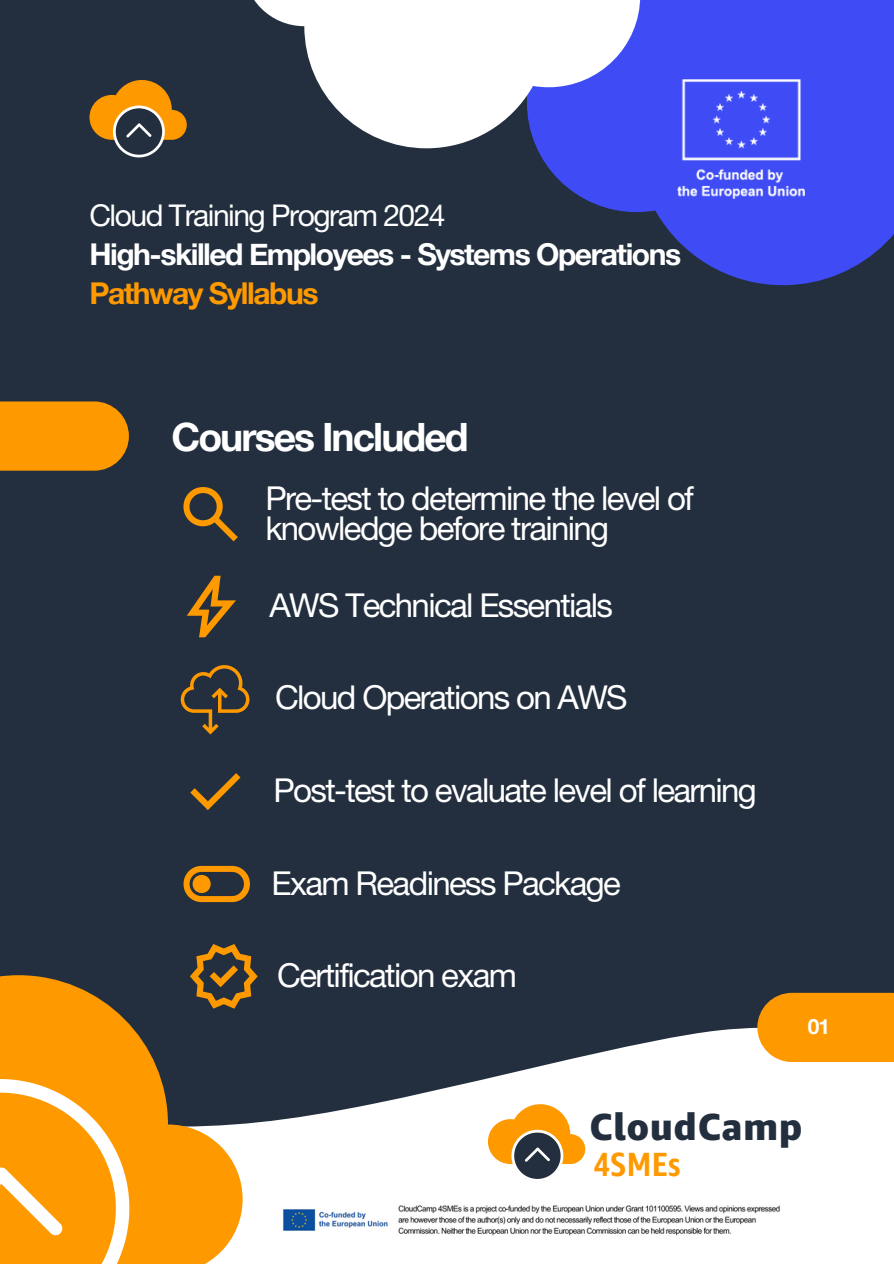
<style>
.page{position:relative;width:894px;height:1264px;background:#fff}
.page>*{position:absolute;margin:0;border:0;box-sizing:border-box;transform-origin:0 0}
.t1{font:700 39px "Helvetica Neue";letter-spacing:-.05em;color:#fff}
.t2{font:800 37.5px "Amazon Ember";letter-spacing:.01em;color:#232f3e}
.t3{font:700 33.45px "Amazon Ember Cd RC";letter-spacing:.01em;color:#f90}
.t4{font:33px/30.3px "Helvetica Neue";letter-spacing:-.05em;color:#fff}
.t5{font:700 30px "Helvetica Neue";letter-spacing:-.05em;color:#fff}
.t6{font:30px "Helvetica Neue";letter-spacing:-.05em;color:#fff}
.t7{font:700 30px "Helvetica Neue";letter-spacing:-.05em;color:#f90}
.t8{font:700 21px "Helvetica Neue";color:#fff}
</style>
<div class="page">
<div style="left:0;top:0;width:893px;height:1263px;background:#232f3e"></div>
<svg style="left:242px;top:1027px;width:651px;height:236px;fill:#fff"></svg>
<svg style="left:488px;top:1104px;width:97px;height:77px"></svg>
<svg style="left:0;top:975px;width:242px;height:288px;fill:#f90"></svg>
<svg style="left:0;top:1079px;width:129px;height:184px;background:#ffac30"></svg>
<img style="left:267px;top:1189px;width:537px;height:61px">
<svg style="left:0;top:401px;width:129px;height:69px;background:#f09203"></svg>
<svg style="left:89px;top:80px;width:98px;height:77px"></svg>
<svg style="left:537px;top:0;width:356px;height:285px;fill:#3f4cf5"></svg>
<svg style="left:254px;top:0;width:386px;height:148px;fill:#fff"></svg>
<svg style="left:757px;top:992px;width:136px;height:70px;background:#f5970a"></svg>
<img style="left:677px;top:80px;width:127px;height:118px">
<svg style="left:190px;top:944px;width:68px;height:64px"></svg>
<svg style="left:183px;top:487px;width:55px;height:54px"></svg>
<svg style="left:187px;top:575px;width:49px;height:62px"></svg>
<svg style="left:190px;top:773px;width:50px;height:37px"></svg>
<svg style="left:183px;top:865px;width:67px;height:37px"></svg>
<svg style="left:181px;top:665px;width:68px;height:69px"></svg>
<p class="t6" style="left:89px;top:197px;width:357px">Cloud Training Program 2024</p>
<p class="t5" style="left:89px;top:236px;width:593px">High-skilled Employees - Systems Operations</p>
<p class="t7" style="left:89px;top:275px;width:230px">Pathway Syllabus</p>
<p class="t1" style="left:171px;top:412px;width:299px">Courses Included</p>
<p class="t4" style="left:265px;top:482px;width:430px">Pre-test to determine the level of knowledge before training</p>
<p class="t4" style="left:269px;top:590px;width:345px">AWS Technical Essentials</p>
<p class="t4" style="left:275px;top:682px;width:354px">Cloud Operations on AWS</p>
<p class="t4" style="left:273px;top:775px;width:484px">Post-test to evaluate level of learning</p>
<p class="t4" style="left:271px;top:867px;width:351px">Exam Readiness Package</p>
<p class="t4" style="left:277px;top:959px;width:241px">Certification exam</p>
<p class="t8" style="left:807px;top:1013px;width:24px">01</p>
<p class="t2" style="left:589px;top:1103px;width:215px">CloudCamp</p>
<p class="t3" style="left:593px;top:1152px;width:88px">4SMEs</p>
</div>
